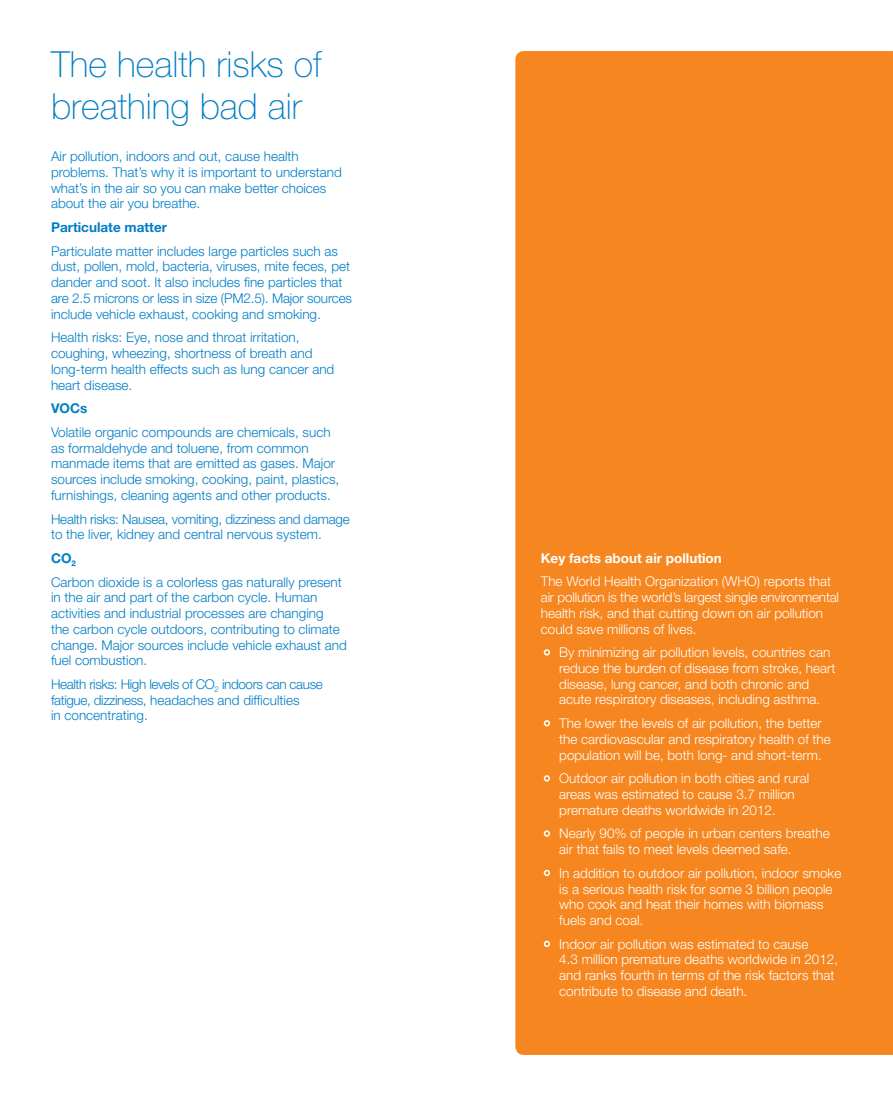
<style>
.page{position:relative;width:893px;height:1106px;background:#fff}
.page>*{position:absolute;margin:0;border:0;box-sizing:border-box;transform-origin:0 0}
.t1{font:100 36px/42px "Helvetica Neue LT Std";color:#007dc5}
.t2{font:300 13.5px/15.8px "Helvetica Neue LT Std";color:#007dc5}
.t3{font:300 13.5px/15.8px "Helvetica Neue LT Std";color:#fff}
.t4{font:300 13.5px/15.8px "Helvetica Neue LT Std";letter-spacing:-.03em;color:#007dc5}
.t5{font:300 13.5px/15.8px "Helvetica Neue LT Std";letter-spacing:-.02em;color:#007dc5}
.t6{font:700 13.5px "Helvetica Neue LT Std";color:#fff}
.t7{font:700 13.5px "Helvetica Neue LT Std";color:#007dc5}
.s1{font-weight:700}
</style>
<div class="page">
<div style="left:515px;top:51px;width:378px;height:1003px;background:#f6861f"></div>
<svg style="left:544px;top:649px;width:6px;height:6px"></svg>
<svg style="left:544px;top:720px;width:6px;height:6px"></svg>
<svg style="left:544px;top:775px;width:6px;height:6px"></svg>
<svg style="left:544px;top:830px;width:6px;height:6px"></svg>
<div style="left:544px;top:869px;width:6px;height:7px;border:2px solid #fff;border-radius:50%"></div>
<div style="left:544px;top:940px;width:6px;height:7px;border:2px solid #fff;border-radius:50%"></div>
<svg style="left:892px;top:753px;width:1px;height:301px"></svg>
<h1 class="t1" style="left:51px;top:43px;width:272px">The health risks of breathing bad air</h1>
<p class="t2" style="left:51px;top:148px;width:292px">Air pollution, indoors and out, cause health problems. That’s why it is important to understand what’s in the air so you can make better choices about the air you breathe.</p>
<p class="t7" style="left:51px;top:219px;width:117px">Particulate matter</p>
<p class="t2" style="left:51px;top:243px;width:303px">Particulate matter includes large particles such as dust, pollen, mold, bacteria, viruses, mite feces, pet dander and soot. It also includes fine particles that are 2.5 microns or less in size (PM2.5). Major sources include vehicle exhaust, cooking and smoking.</p>
<p class="t2" style="left:51px;top:329px;width:285px">Health risks: Eye, nose and throat irritation, coughing, wheezing, shortness of breath and long-term health effects such as lung cancer and heart disease.</p>
<p class="t7" style="left:51px;top:400px;width:38px">VOCs</p>
<p class="t2" style="left:51px;top:424px;width:290px">Volatile organic compounds are chemicals, such as formaldehyde and toluene, from common manmade items that are emitted as gases. Major sources include smoking, cooking, paint, plastics, furnishings, cleaning agents and other products.</p>
<p class="t5" style="left:51px;top:510px;width:300px">Health risks: Nausea, vomiting, dizziness and damage to the liver, kidney and central nervous system.</p>
<p class="t2" style="left:51px;top:546px;width:292px;line-height:23.5px"><span class="s1">CO</span><sub>2<br></sub>Carbon dioxide is a colorless gas naturally present</p>
<p class="t2" style="left:51px;top:589px;width:297px">in the air and part of the carbon cycle. Human activities and industrial processes are changing<br>the carbon cycle outdoors, contributing to climate change. Major sources include vehicle exhaust and fuel combustion.</p>
<p class="t4" style="left:51px;top:676px;width:273px">Health risks: High levels of CO<sub>2</sub> indoors can cause fatigue, dizziness, headaches and difficulties<br>in concentrating.</p>
<p class="t6" style="left:541px;top:549px;width:182px">Key facts about air pollution</p>
<p class="t3" style="left:541px;top:573px;width:300px">The World Health Organization (WHO) reports that air pollution is the world’s largest single environmental health risk, and that cutting down on air pollution could save millions of lives.</p>
<p class="t3" style="left:559px;top:644px;width:278px">By minimizing air pollution levels, countries can reduce the burden of disease from stroke, heart disease, lung cancer, and both chronic and acute respiratory diseases, including asthma.</p>
<p class="t3" style="left:559px;top:715px;width:273px">The lower the levels of air pollution, the better the cardiovascular and respiratory health of the population will be, both long- and short-term.</p>
<p class="t3" style="left:559px;top:770px;width:252px">Outdoor air pollution in both cities and rural areas was estimated to cause 3.7 million premature deaths worldwide in 2012.</p>
<p class="t3" style="left:559px;top:825px;width:272px">Nearly 90% of people in urban centers breathe air that fails to meet levels deemed safe.</p>
<p class="t3" style="left:559px;top:864px;width:284px">In addition to outdoor air pollution, indoor smoke is a serious health risk for some 3 billion people who cook and heat their homes with biomass fuels and coal.</p>
<p class="t3" style="left:559px;top:935px;width:280px">Indoor air pollution was estimated to cause<br>4.3 million premature deaths worldwide in 2012, and ranks fourth in terms of the risk factors that contribute to disease and death.</p>
</div>
